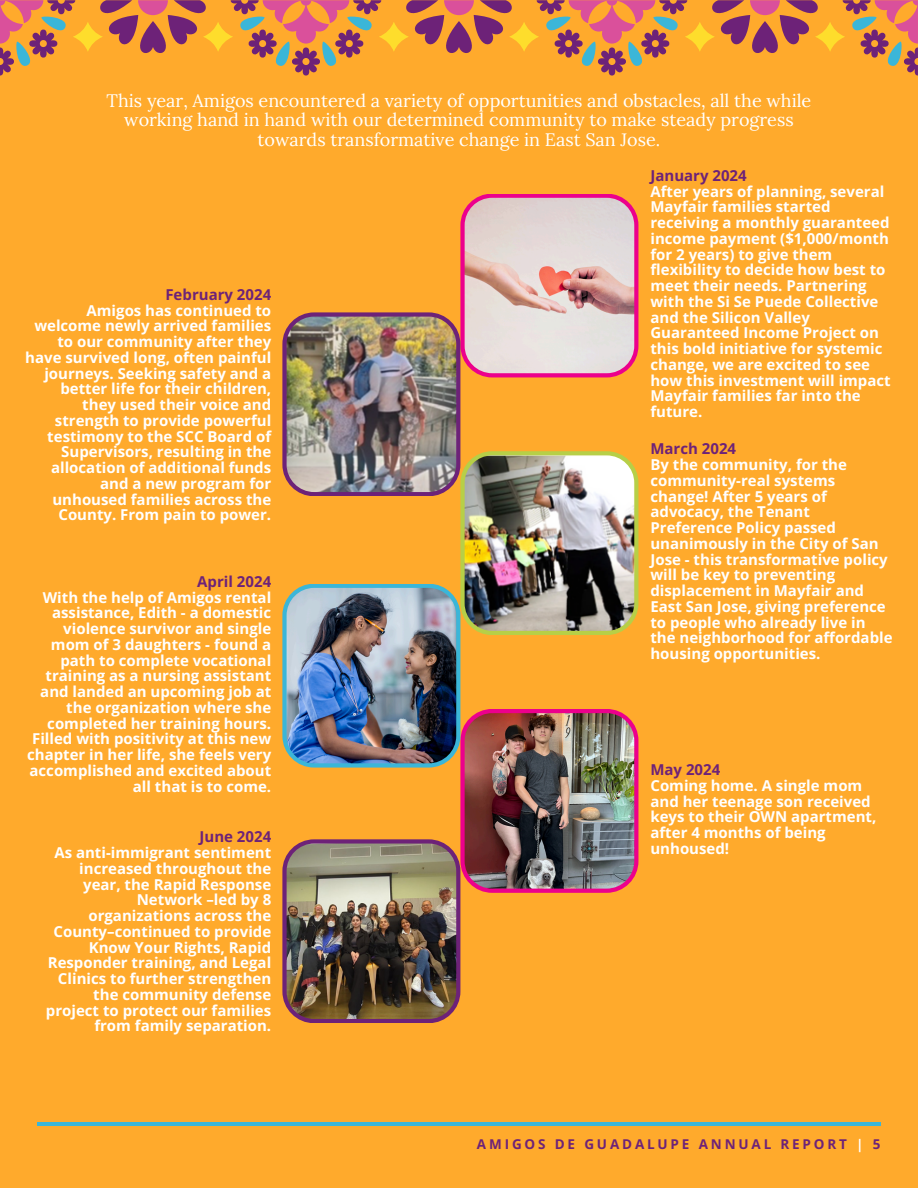
<style>
.page{position:relative;width:918px;height:1188px;background:#ffaa2c}
.page>*{position:absolute;margin:0;border:0;box-sizing:border-box;transform-origin:0 0}
.t1{font:18px/19.2px "Lora";color:#fff;text-align:center}
.t2{font:700 15px/15.8px "Open Sans";color:#fff}
.t3{font:700 13.5px "Open Sans";letter-spacing:.21em;color:#6d2278}
.s1{color:#6d2278}
.s2{color:#fff}
</style>
<div class="page">
<hr style="left:37px;top:1123px;width:844px;height:3px;background:#3bb6d8">
<img style="left:282px;top:194px;width:356px;height:829px">
<svg style="left:0;top:0;width:918px;height:75px"></svg>
<h2 class="t1" style="left:107px;top:91px;width:706px">This year, Amigos encountered a variety of opportunities and obstacles, all the while working hand in hand with our determined community to make steady progress towards transformative change in East San Jose.</h2>
<p class="t2" style="left:25px;top:286px;width:247px;text-align:right"><span class="s1">February 2024<br></span>Amigos has continued to welcome newly arrived families to our community after they have survived long, often painful journeys. Seeking safety and a better life for their children, they used their voice and strength to provide powerful testimony to the SCC Board of<br>Supervisors, resulting in the allocation of additional funds and a new program for unhoused families across the<br>County. From pain to power.</p>
<p class="t2" style="left:27px;top:573px;width:246px;text-align:right"><span class="s1">April 2024<br></span>With the help of Amigos rental assistance, Edith - a domestic violence survivor and single mom of 3 daughters - found a path to complete vocational training as a nursing assistant and landed an upcoming job at the organization where she completed her training hours.<br>Filled with positivity at this new chapter in her life, she feels very accomplished and excited about all that is to come.</p>
<h2 class="t2" style="left:46px;top:829px;width:227px;text-align:right"><span class="s1">June 2024<br></span>As anti-immigrant sentiment increased throughout the year, the Rapid Response<br>Network –led by 8 organizations across the<br>County–continued to provide<br>Know Your Rights, Rapid<br>Responder training, and Legal<br>Clinics to further strengthen the community defense project to protect our families from family separation.</h2>
<p class="t2" style="left:650px;top:167px;width:242px"><span class="s1">January 2024<br></span>After years of planning, several<br>Mayfair families started receiving a monthly guaranteed income payment ($1,000/month for 2 years) to give them flexibility to decide how best to meet their needs. Partnering with the Si Se Puede Collective and the Silicon Valley<br>Guaranteed Income Project on this bold initiative for systemic change, we are excited to see how this investment will impact<br>Mayfair families far into the future.</p>
<h2 class="t2" style="left:650px;top:441px;width:244px"><span class="s1">March 2024<br></span>By the community, for the community-real systems change! After 5 years of advocacy, the Tenant<br>Preference Policy passed unanimously in the City of San<br>Jose - this transformative policy will be key to preventing displacement in Mayfair and<br>East San Jose, giving preference to people who already live in the neighborhood for affordable housing opportunities.</h2>
<h2 class="t2" style="left:650px;top:761px;width:227px"><span class="s1">May 2024<br></span>Coming home. A single mom and her teenage son received keys to their OWN apartment, after 4 months of being unhoused!</h2>
<h2 class="t3" style="left:477px;top:1134px;width:405px">AMIGOS DE GUADALUPE ANNUAL REPORT <span class="s2">|</span> 5</h2>
</div>
